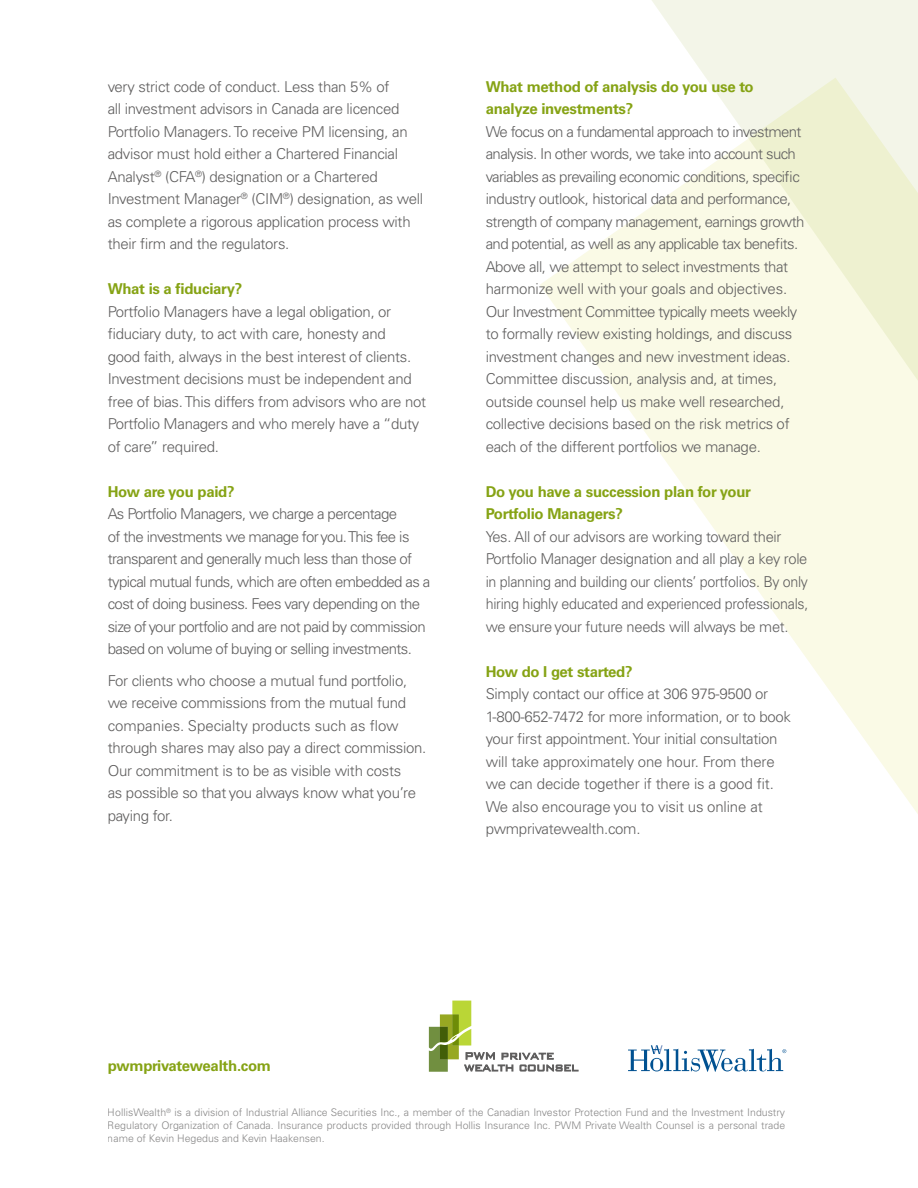
<style>
.page{position:relative;width:918px;height:1188px;background:#fff}
.page>*{position:absolute;margin:0;border:0;box-sizing:border-box;transform-origin:0 0}
.t1{font:300 15px/22.5px "Univers LT Pro 45";letter-spacing:-.02em;color:#5f5e5e}
.t2{font:300 15px/22.5px "Univers LT Pro 45";letter-spacing:-.04em;color:#5f5e5e}
.t3{font:700 15px/22.5px "Univers LT Pro 65";letter-spacing:-.02em;color:#86a315}
.t4{font:300 10.5px/12.8px "Univers LT Pro 45";color:#5f5e5e;text-align:justify}
</style>
<div class="page">
<svg style="left:652px;top:0;width:266px;height:78px;background:#f4f6ea"></svg>
<svg style="left:540px;top:78px;width:378px;height:736px;fill:#fafae6"></svg>
<svg style="left:628px;top:1045px;width:158px;height:27px"></svg>
<svg style="left:429px;top:1001px;width:149px;height:71px"></svg>
<p class="t1" style="left:108px;top:75px;width:317px">very strict code of conduct. Less than 5% of<br>all investment advisors in Canada are licenced Portfolio Managers. To receive PM licensing, an advisor must hold either a Chartered Financial Analyst<sup>®</sup> (CFA<sup>®</sup>) designation or a Chartered Investment Manager<sup>®</sup> (CIM<sup>®</sup>) designation, as well as complete a rigorous application process with their firm and the regulators.</p>
<p class="t3" style="left:108px;top:278px;width:136px">What is a fiduciary?</p>
<p class="t1" style="left:108px;top:300px;width:320px">Portfolio Managers have a legal obligation, or fiduciary duty, to act with care, honesty and<br>good faith, always in the best interest of clients.<br>Investment decisions must be independent and free of bias. This differs from advisors who are not Portfolio Managers and who merely have a “duty of care” required.</p>
<p class="t3" style="left:108px;top:480px;width:128px">How are you paid?</p>
<p class="t2" style="left:108px;top:503px;width:324px">As Portfolio Managers, we charge a percentage<br>of the investments we manage for you. This fee is transparent and generally much less than those of typical mutual funds, which are often embedded as a cost of doing business. Fees vary depending on the size of your portfolio and are not paid by commission based on volume of buying or selling investments.</p>
<p class="t1" style="left:108px;top:669px;width:320px">For clients who choose a mutual fund portfolio, we receive commissions from the mutual fund companies. Specialty products such as flow through shares may also pay a direct commission.<br>Our commitment is to be as visible with costs<br>as possible so that you always know what you’re paying for.</p>
<p class="t3" style="left:486px;top:75px;width:270px">What method of analysis do you use to analyze investments?</p>
<p class="t1" style="left:486px;top:120px;width:320px">We focus on a fundamental approach to investment analysis. In other words, we take into account such variables as prevailing economic conditions, specific industry outlook, historical data and performance, strength of company management, earnings growth and potential, as well as any applicable tax benefits.<br>Above all, we attempt to select investments that harmonize well with your goals and objectives.<br>Our Investment Committee typically meets weekly to formally review existing holdings, and discuss investment changes and new investment ideas.<br>Committee discussion, analysis and, at times, outside counsel help us make well researched, collective decisions based on the risk metrics of each of the different portfolios we manage.</p>
<p class="t3" style="left:486px;top:480px;width:267px">Do you have a succession plan for your<br>Portfolio Managers?</p>
<p class="t1" style="left:486px;top:525px;width:324px">Yes. All of our advisors are working toward their Portfolio Manager designation and all play a key role in planning and building our clients’ portfolios. By only hiring highly educated and experienced professionals, we ensure your future needs will always be met.</p>
<p class="t3" style="left:486px;top:660px;width:149px">How do I get started?</p>
<p class="t1" style="left:486px;top:683px;width:307px">Simply contact our office at 306 975-9500 or 1-800-652-7472 for more information, or to book your first appointment. Your initial consultation will take approximately one hour. From there we can decide together if there is a good fit.<br>We also encourage you to visit us online at pwmprivatewealth.com.</p>
<p class="t3" style="left:108px;top:1055px;width:165px">pwmprivatewealth.com</p>
<p class="t4" style="left:108px;top:1106px;width:679px">HollisWealth<sup>®</sup> is a division of Industrial Alliance Securities Inc., a member of the Canadian Investor Protection Fund and the Investment Industry Regulatory Organization of Canada. Insurance products provided through Hollis Insurance Inc. PWM Private Wealth Counsel is a personal trade name of Kevin Hegedus and Kevin Haakensen.</p>
</div>
